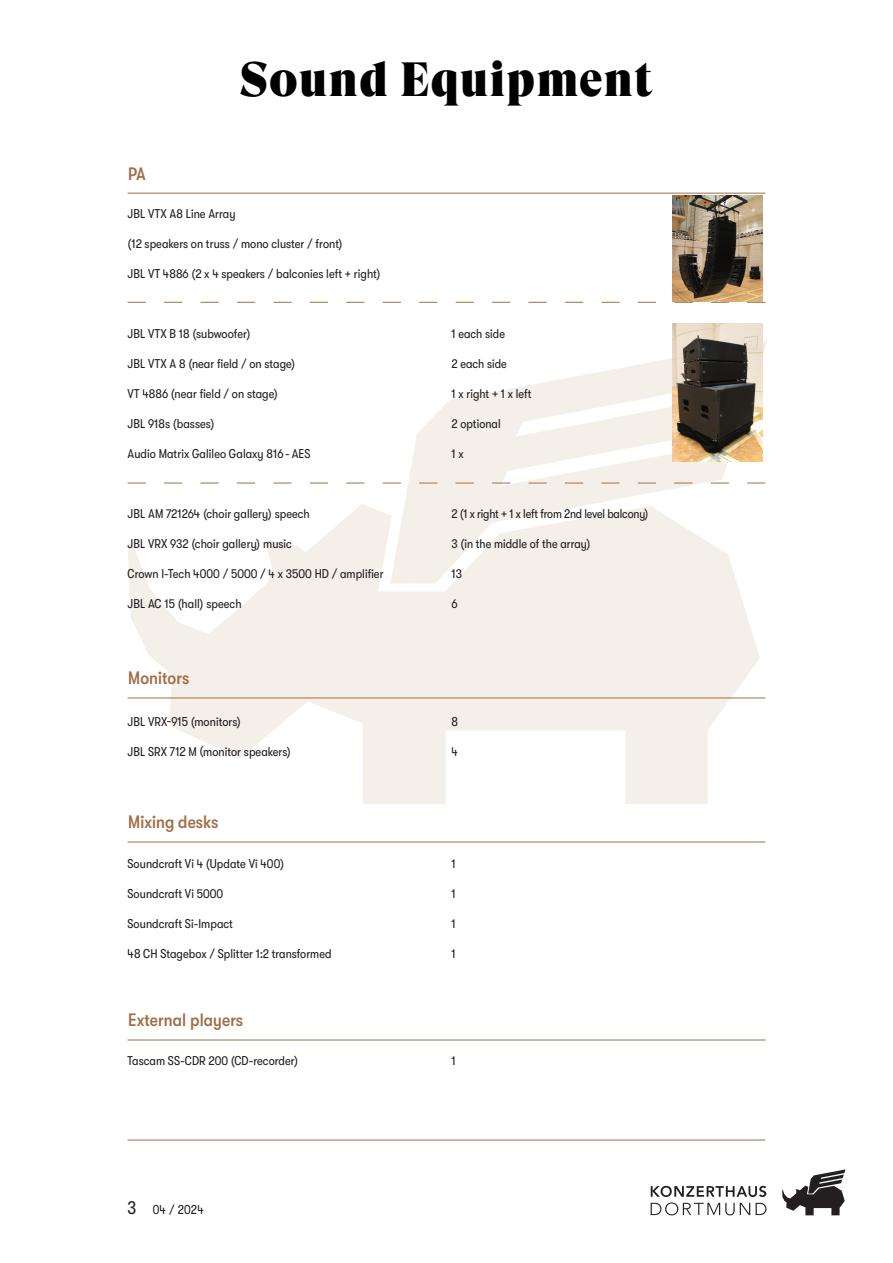
<style>
.page{position:relative;width:893px;height:1263px;background:#fff}
.page>*{position:absolute;margin:0;border:0;box-sizing:border-box;transform-origin:0 0}
.t1{font:48px "GT Super Display Super";letter-spacing:.02em;color:#000}
.t2{font:500 condensed 18px "GT Walsheim";letter-spacing:.005em;color:#a16e48}
.t3{font:condensed 12.75px "GT Walsheim";letter-spacing:.005em;color:#231f20}
.s1{font-size:18px}
</style>
<div class="page">
<svg style="left:128px;top:340px;width:639px;height:464px;fill:#f4efe9"></svg>
<hr style="left:128px;top:193px;width:637px;height:1px;background:#a16e48">
<svg style="left:782px;top:1169px;width:63px;height:46px"></svg>
<svg style="left:651px;top:1186px;width:115px;height:29px"></svg>
<hr style="left:128px;top:697px;width:637px;height:1px;background:#a16e48">
<hr style="left:128px;top:841px;width:637px;height:1px;background:#a16e48">
<hr style="left:128px;top:1039px;width:637px;height:1px;background:#a16e48">
<hr style="left:128px;top:1140px;width:637px;height:1px;background:#a16e48">
<svg style="left:128px;top:483px;width:637px;height:1px"></svg>
<svg style="left:128px;top:302px;width:637px;height:1px"></svg>
<img style="left:673px;top:323px;width:89px;height:138px">
<img style="left:673px;top:196px;width:89px;height:106px">
<h2 class="t2" style="left:128px;top:164px;width:19px">PA</h2>
<h1 class="t1" style="left:240px;top:54px;width:414px">Sound Equipment</h1>
<p class="t3" style="left:128px;top:207px;width:110px">JBL VTX A8 Line Array</p>
<p class="t3" style="left:128px;top:237px;width:217px">(12 speakers on truss / mono cluster / front)</p>
<p class="t3" style="left:128px;top:267px;width:255px">JBL VT 4886 (2 x 4 speakers / balconies left + right)</p>
<p class="t3" style="left:128px;top:327px;width:125px">JBL VTX B 18 (subwoofer)</p>
<p class="t3" style="left:452px;top:327px;width:55px">1 each side</p>
<p class="t3" style="left:128px;top:357px;width:169px">JBL VTX A 8 (near field / on stage)</p>
<p class="t3" style="left:452px;top:357px;width:57px">2 each side</p>
<p class="t3" style="left:128px;top:387px;width:152px">VT 4886 (near field / on stage)</p>
<p class="t3" style="left:452px;top:387px;width:81px">1 x right + 1 x left</p>
<p class="t3" style="left:128px;top:417px;width:88px">JBL 918s (basses)</p>
<p class="t3" style="left:452px;top:417px;width:51px">2 optional</p>
<p class="t3" style="left:128px;top:447px;width:184px">Audio Matrix Galileo Galaxy 816 - AES</p>
<p class="t3" style="left:452px;top:447px;width:14px">1 x</p>
<p class="t3" style="left:128px;top:507px;width:184px">JBL AM 721264 (choir gallery) speech</p>
<p class="t3" style="left:452px;top:507px;width:198px">2 (1 x right + 1 x left from 2nd level balcony)</p>
<p class="t3" style="left:128px;top:537px;width:166px">JBL VRX 932 (choir gallery) music</p>
<p class="t3" style="left:452px;top:537px;width:140px">3 (in the middle of the array)</p>
<p class="t3" style="left:128px;top:567px;width:257px">Crown I-Tech 4000 / 5000 / 4 x 3500 HD / amplifier</p>
<p class="t3" style="left:452px;top:567px;width:12px">13</p>
<p class="t3" style="left:128px;top:597px;width:116px">JBL AC 15 (hall) speech</p>
<p class="t3" style="left:452px;top:597px;width:8px">6</p>
<h2 class="t2" style="left:128px;top:668px;width:62px">Monitors</h2>
<p class="t3" style="left:128px;top:715px;width:115px">JBL VRX-915 (monitors)</p>
<p class="t3" style="left:452px;top:715px;width:8px">8</p>
<p class="t3" style="left:128px;top:745px;width:165px">JBL SRX 712 M (monitor speakers)</p>
<p class="t3" style="left:452px;top:745px;width:8px">4</p>
<h2 class="t2" style="left:128px;top:812px;width:92px">Mixing desks</h2>
<p class="t3" style="left:128px;top:856px;width:158px">Soundcraft Vi 4 (Update Vi 400)</p>
<p class="t3" style="left:452px;top:856px;width:6px">1</p>
<p class="t3" style="left:128px;top:886px;width:97px">Soundcraft Vi 5000</p>
<p class="t3" style="left:452px;top:886px;width:6px">1</p>
<p class="t3" style="left:128px;top:916px;width:107px">Soundcraft Si-Impact</p>
<p class="t3" style="left:452px;top:916px;width:6px">1</p>
<p class="t3" style="left:128px;top:946px;width:205px">48 CH Stagebox / Splitter 1:2 transformed</p>
<p class="t3" style="left:452px;top:946px;width:6px">1</p>
<h2 class="t2" style="left:128px;top:1010px;width:116px">External players</h2>
<p class="t3" style="left:128px;top:1054px;width:172px">Tascam SS-CDR 200 (CD-recorder)</p>
<p class="t3" style="left:452px;top:1054px;width:6px">1</p>
<p class="t3" style="left:128px;top:1203px;width:78px"><span class="s1">3</span> 04 / 2024</p>
</div>
